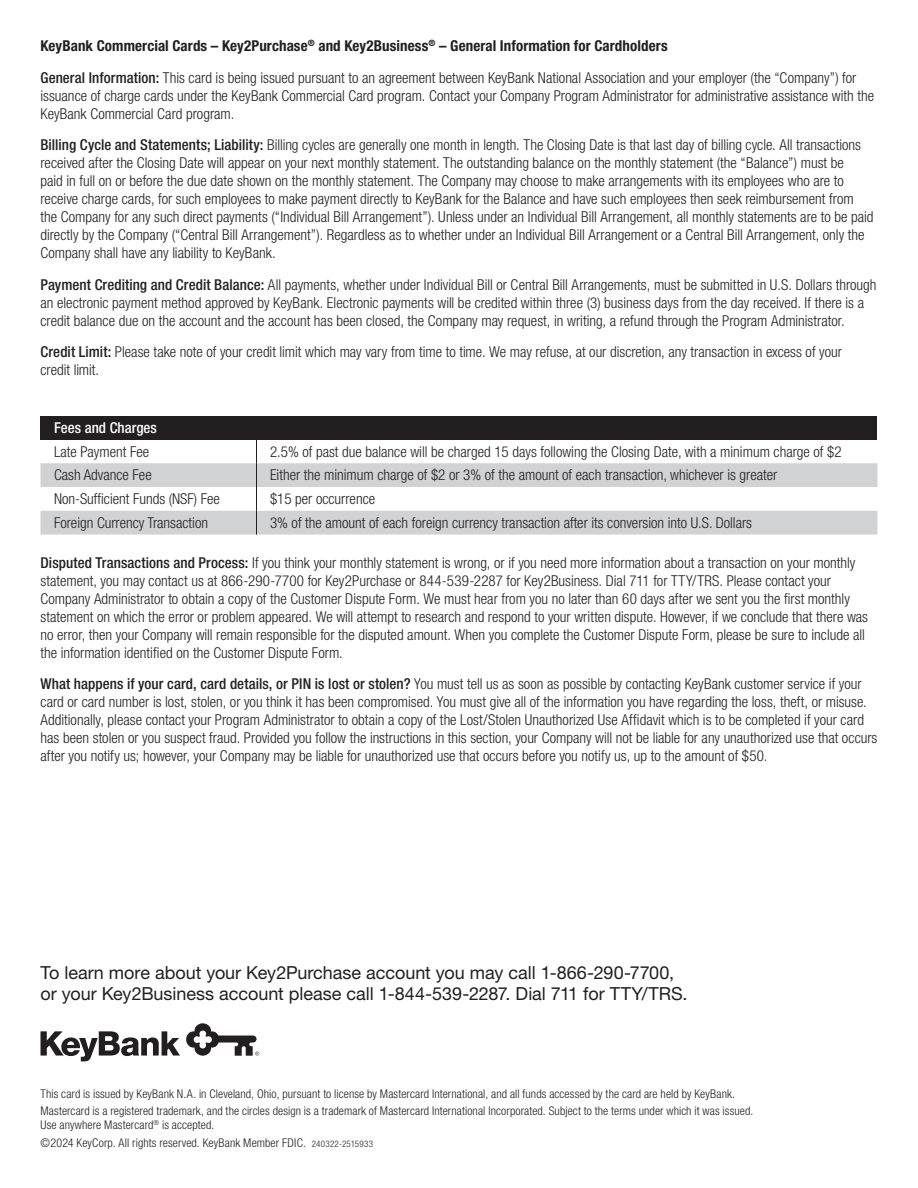
<style>
.page{position:relative;width:918px;height:1188px;background:#fff}
.page>*{position:absolute;margin:0;border:0;box-sizing:border-box;transform-origin:0 0}
.t1{font:18px/21.6px "Helvetica Neue LT Std";letter-spacing:-.005em;color:#231f20}
.t2{font:300 condensed 15px/18px "Helvetica Neue LT Std";color:#231f20}
.t3{font:700 condensed 15px "Helvetica Neue LT Std";letter-spacing:.005em;color:#231f20}
.t4{font:500 condensed 15px "Helvetica Neue LT Std";color:#fff}
.t5{font:300 condensed 12px/13.5px "Helvetica Neue LT Std";letter-spacing:.01em;color:#231f20}
.s1{font-weight:500}
.s2{font-size:9px}
</style>
<div class="page">
<svg style="left:40px;top:1031px;width:140px;height:30px"></svg>
<svg style="left:186px;top:1023px;width:73px;height:33px"></svg>
<div style="left:40px;top:416px;width:838px;height:23px;background:#231f20"></div>
<svg style="left:40px;top:463px;width:838px;height:72px;fill:#d1d2d4"></svg>
<svg style="left:256px;top:439px;width:1px;height:96px"></svg>
<p class="t3" style="left:40px;top:37px;width:629px">KeyBank Commercial Cards – Key2Purchase<sup>®</sup> and Key2Business<sup>®</sup> – General Information for Cardholders</p>
<p class="t2" style="left:40px;top:68px;width:835px"><span class="s1">General Information:</span> This card is being issued pursuant to an agreement between KeyBank National Association and your employer (the “Company”) for issuance of charge cards under the KeyBank Commercial Card program. Contact your Company Program Administrator for administrative assistance with the<br>KeyBank Commercial Card program.</p>
<p class="t2" style="left:40px;top:136px;width:835px"><span class="s1">Billing Cycle and Statements; Liability:</span> Billing cycles are generally one month in length. The Closing Date is that last day of billing cycle. All transactions received after the Closing Date will appear on your next monthly statement. The outstanding balance on the monthly statement (the “Balance”) must be<br>paid in full on or before the due date shown on the monthly statement. The Company may choose to make arrangements with its employees who are to receive charge cards, for such employees to make payment directly to KeyBank for the Balance and have such employees then seek reimbursement from the Company for any such direct payments (“Individual Bill Arrangement”). Unless under an Individual Bill Arrangement, all monthly statements are to be paid directly by the Company (“Central Bill Arrangement”). Regardless as to whether under an Individual Bill Arrangement or a Central Bill Arrangement, only the Company shall have any liability to KeyBank.</p>
<p class="t2" style="left:40px;top:275px;width:838px"><span class="s1">Payment Crediting and Credit Balance:</span> All payments, whether under Individual Bill or Central Bill Arrangements, must be submitted in U.S. Dollars through an electronic payment method approved by KeyBank. Electronic payments will be credited within three (3) business days from the day received. If there is a credit balance due on the account and the account has been closed, the Company may request, in writing, a refund through the Program Administrator.</p>
<p class="t2" style="left:40px;top:343px;width:803px"><span class="s1">Credit Limit:</span> Please take note of your credit limit which may vary from time to time. We may refuse, at our discretion, any transaction in excess of your credit limit.</p>
<p class="t4" style="left:54px;top:419px;width:104px">Fees and Charges</p>
<p class="t2" style="left:54px;top:442px;width:97px">Late Payment Fee</p>
<p class="t2" style="left:270px;top:442px;width:573px">2.5% of past due balance will be charged 15 days following the Closing Date, with a minimum charge of $2</p>
<p class="t2" style="left:54px;top:466px;width:99px">Cash Advance Fee</p>
<p class="t2" style="left:270px;top:466px;width:509px">Either the minimum charge of $2 or 3% of the amount of each transaction, whichever is greater</p>
<p class="t2" style="left:54px;top:490px;width:167px">Non-Sufficient Funds (NSF) Fee</p>
<p class="t2" style="left:270px;top:490px;width:107px">$15 per occurrence</p>
<p class="t2" style="left:54px;top:514px;width:156px">Foreign Currency Transaction</p>
<p class="t2" style="left:270px;top:514px;width:484px">3% of the amount of each foreign currency transaction after its conversion into U.S. Dollars</p>
<p class="t2" style="left:40px;top:554px;width:829px"><span class="s1">Disputed Transactions and Process:</span> If you think your monthly statement is wrong, or if you need more information about a transaction on your monthly statement, you may contact us at 866-290-7700 for Key2Purchase or 844-539-2287 for Key2Business. Dial 711 for TTY/TRS. Please contact your Company Administrator to obtain a copy of the Customer Dispute Form. We must hear from you no later than 60 days after we sent you the first monthly statement on which the error or problem appeared. We will attempt to research and respond to your written dispute. However, if we conclude that there was no error, then your Company will remain responsible for the disputed amount. When you complete the Customer Dispute Form, please be sure to include all the information identified on the Customer Dispute Form.</p>
<p class="t2" style="left:40px;top:675px;width:838px"><span class="s1">What happens if your card, card details, or PIN is lost or stolen?</span> You must tell us as soon as possible by contacting KeyBank customer service if your card or card number is lost, stolen, or you think it has been compromised. You must give all of the information you have regarding the loss, theft, or misuse.<br>Additionally, please contact your Program Administrator to obtain a copy of the Lost/Stolen Unauthorized Use Affidavit which is to be completed if your card has been stolen or you suspect fraud. Provided you follow the instructions in this section, your Company will not be liable for any unauthorized use that occurs after you notify us; however, your Company may be liable for unauthorized use that occurs before you notify us, up to the amount of $50.</p>
<p class="t1" style="left:40px;top:961px;width:649px">To learn more about your Key2Purchase account you may call 1-866-290-7700, or your Key2Business account please call 1-844-539-2287. Dial 711 for TTY/TRS.</p>
<p class="t5" style="left:40px;top:1087px;width:696px">This card is issued by KeyBank N.A. in Cleveland, Ohio, pursuant to license by Mastercard International, and all funds accessed by the card are held by KeyBank.</p>
<p class="t5" style="left:40px;top:1104px;width:714px">Mastercard is a registered trademark, and the circles design is a trademark of Mastercard International Incorporated. Subject to the terms under which it was issued.<br>Use anywhere Mastercard<sup>®</sup> is accepted.</p>
<p class="t5" style="left:40px;top:1136px;width:334px">©2024 KeyCorp. All rights reserved. KeyBank Member FDIC. <span class="s2">240322-2515933</span></p>
</div>
